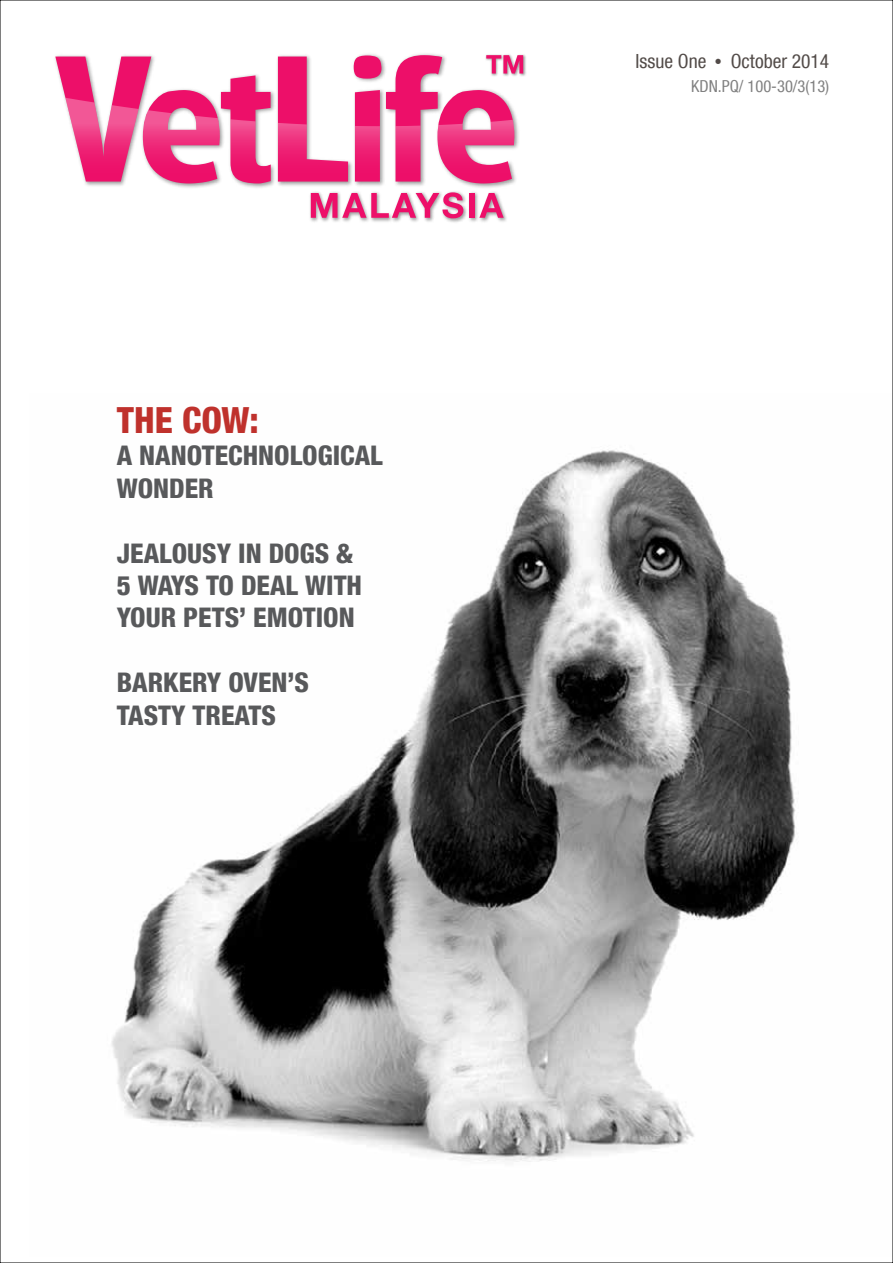
<style>
.page{position:relative;width:893px;height:1263px;background:#fff}
.page>*{position:absolute;margin:0;border:0;box-sizing:border-box;transform-origin:0 0}
.t1{font:800 condensed 36px "Helvetica Neue LT Com";color:#bf312c}
.t2{font:800 condensed 27px/32.4px "Helvetica Neue LT Com";color:#58595b}
.t3{font:condensed 19.5px "Helvetica Neue LT Com";color:#524b48}
.t4{font:condensed 16.5px "Helvetica Neue LT Com";color:#808080}
</style>
<div class="page">
<img style="left:55px;top:53px;width:458px;height:135px">
<svg style="left:55px;top:57px;width:216px;height:126px"></svg>
<svg style="left:278px;top:57px;width:70px;height:125px"></svg>
<img style="left:484px;top:53px;width:42px;height:23px">
<svg style="left:354px;top:55px;width:169px;height:128px"></svg>
<img style="left:310px;top:191px;width:197px;height:32px">
<svg style="left:311px;top:192px;width:152px;height:26px"></svg>
<div style="left:469px;top:193px;width:6px;height:25px;background:#ed0f69"></div>
<svg style="left:479px;top:193px;width:25px;height:25px"></svg>
<img style="left:111px;top:450px;width:685px;height:712px">
<p class="t1" style="left:117px;top:398px;width:144px">THE COW:</p>
<p class="t2" style="left:117px;top:439px;width:268px">A NANOTECHNOLOGICAL<br>WONDER</p>
<p class="t2" style="left:117px;top:536px;width:247px">JEALOUSY IN DOGS &amp;<br>5 WAYS TO DEAL WITH<br>YOUR PETS’ EMOTION</p>
<p class="t2" style="left:117px;top:666px;width:194px">BARKERY OVEN’S<br>TASTY TREATS</p>
<p class="t3" style="left:636px;top:50px;width:195px">Issue One • October 2014</p>
<p class="t4" style="left:691px;top:76px;width:139px">KDN.PQ/ 100-30/3(13)</p>
</div>
